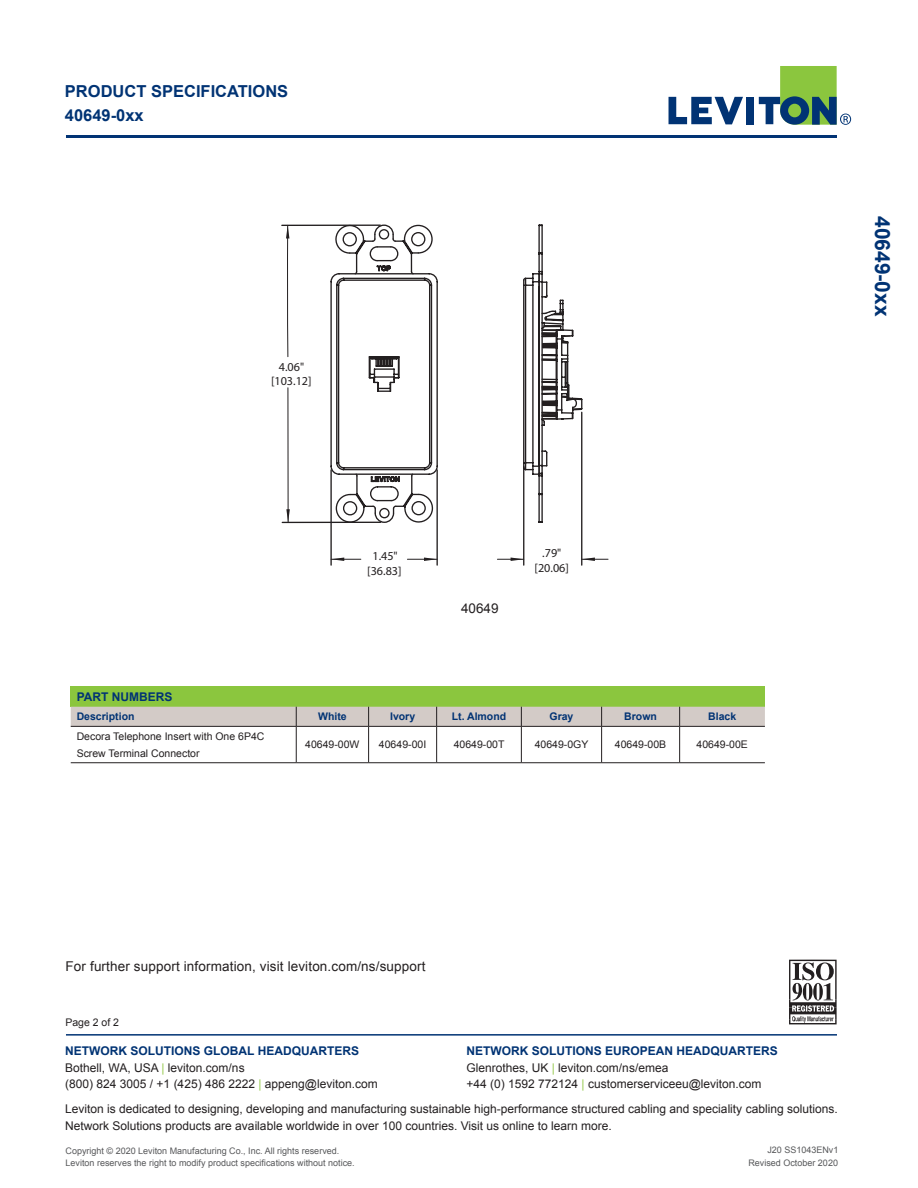
<style>
.page{position:relative;width:918px;height:1188px;background:#fff}
.page>*{position:absolute;margin:0;border:0;box-sizing:border-box;transform-origin:0 0}
.Side_Tab_Part__s{font:700 21px "Arial";color:#013374}
.PRODUCT_SPECIFICATIO{font:700 16.5px "Arial";color:#013374}
.Bulletted{font:13.5px "Arial";letter-spacing:.01em;color:#231f20}
.t1{font:12.15px/14.5px "Myriad Pro";color:#231f20;text-align:center}
.t2{font:12px/16.5px "Arial";color:#231f20}
.Chart_Header{font:700 12px "Arial";color:#013374}
.Chart_Notes{font:10.5px "Arial";color:#231f20}
.Chart_Subhead{font:700 10.5px "Arial";color:#013374}
.Mouse_Type{font:9px/12px "Arial";color:#57585a}
.s1{font-weight:700;color:#013374}
.s2{color:#96ca4e}
</style>
<div class="page">
<svg style="left:789px;top:960px;width:48px;height:64px"></svg>
<hr style="left:66px;top:1034px;width:771px;height:2px;background:#013374">
<svg style="left:669px;top:97px;width:74px;height:27px"></svg>
<div style="left:746px;top:97px;width:8px;height:27px;background:#013374"></div>
<svg style="left:759px;top:66px;width:92px;height:59px"></svg>
<hr style="left:66px;top:135px;width:771px;height:3px;background:#013374">
<div style="left:71px;top:686px;width:694px;height:21px;background:#8bc63e"></div>
<svg style="left:71px;top:707px;width:694px;height:55px"></svg>
<hr style="left:71px;top:726px;width:225px;height:1px;background:#231f20">
<hr style="left:296px;top:726px;width:73px;height:1px;background:#231f20">
<hr style="left:296px;top:727px;width:1px;height:36px;background:#231f20">
<hr style="left:369px;top:726px;width:68px;height:1px;background:#231f20">
<hr style="left:368px;top:727px;width:1px;height:36px;background:#231f20">
<hr style="left:437px;top:726px;width:84px;height:1px;background:#231f20">
<hr style="left:436px;top:727px;width:1px;height:36px;background:#231f20">
<hr style="left:521px;top:726px;width:81px;height:1px;background:#231f20">
<hr style="left:521px;top:727px;width:1px;height:36px;background:#231f20">
<hr style="left:602px;top:726px;width:78px;height:1px;background:#231f20">
<hr style="left:601px;top:727px;width:1px;height:36px;background:#231f20">
<hr style="left:680px;top:726px;width:85px;height:1px;background:#231f20">
<hr style="left:679px;top:727px;width:1px;height:36px;background:#231f20">
<hr style="left:71px;top:762px;width:225px;height:1px;background:#231f20">
<hr style="left:296px;top:762px;width:73px;height:1px;background:#231f20">
<hr style="left:369px;top:762px;width:68px;height:1px;background:#231f20">
<hr style="left:437px;top:762px;width:84px;height:1px;background:#231f20">
<hr style="left:521px;top:762px;width:81px;height:1px;background:#231f20">
<hr style="left:602px;top:762px;width:78px;height:1px;background:#231f20">
<hr style="left:680px;top:762px;width:85px;height:1px;background:#231f20">
<svg style="left:548px;top:299px;width:35px;height:177px"></svg>
<svg style="left:523px;top:225px;width:25px;height:299px"></svg>
<svg style="left:330px;top:225px;width:108px;height:298px"></svg>
<hr style="left:581px;top:412px;width:1px;height:153px;background:#231f20">
<hr style="left:523px;top:466px;width:1px;height:99px;background:#231f20">
<svg style="left:497px;top:558px;width:27px;height:3px"></svg>
<svg style="left:582px;top:558px;width:26px;height:3px"></svg>
<hr style="left:407px;top:559px;width:30px;height:1px;background:#231f20">
<hr style="left:331px;top:559px;width:30px;height:1px;background:#231f20">
<hr style="left:436px;top:470px;width:2px;height:95px;background:#231f20">
<hr style="left:330px;top:470px;width:2px;height:95px;background:#231f20">
<svg style="left:331px;top:558px;width:13px;height:3px"></svg>
<svg style="left:424px;top:558px;width:13px;height:3px"></svg>
<hr style="left:282px;top:225px;width:98px;height:1px;background:#231f20">
<hr style="left:282px;top:522px;width:99px;height:1px;background:#231f20">
<svg style="left:286px;top:226px;width:4px;height:296px"></svg>
<p class="PRODUCT_SPECIFICATIO" style="left:65px;top:80px;width:225px">PRODUCT SPECIFICATIONS</p>
<p class="PRODUCT_SPECIFICATIO" style="left:65px;top:104px;width:80px">40649-0xx</p>
<p class="t1" style="left:271px;top:359px;width:42px">4.06" [103.12]</p>
<p class="t1" style="left:367px;top:549px;width:36px">1.45" [36.83]</p>
<p class="Bulletted" style="left:461px;top:600px;width:39px">40649</p>
<p class="t1" style="left:535px;top:546px;width:36px">.79" [20.06]</p>
<p class="Chart_Header" style="left:77px;top:689px;width:97px">PART NUMBERS</p>
<p class="Chart_Subhead" style="left:77px;top:710px;width:59px">Description</p>
<p class="Chart_Subhead" style="left:318px;top:710px;width:30px">White</p>
<p class="Chart_Subhead" style="left:390px;top:710px;width:27px">Ivory</p>
<p class="Chart_Subhead" style="left:452px;top:710px;width:56px">Lt. Almond</p>
<p class="Chart_Subhead" style="left:550px;top:710px;width:25px">Gray</p>
<p class="Chart_Subhead" style="left:624px;top:710px;width:34px">Brown</p>
<p class="Chart_Subhead" style="left:708px;top:710px;width:30px">Black</p>
<p class="Chart_Notes" style="left:77px;top:729px;width:189px">Decora Telephone Insert with One 6P4C</p>
<p class="Chart_Notes" style="left:77px;top:746px;width:124px">Screw Terminal Connector</p>
<p class="Chart_Notes" style="left:305px;top:738px;width:56px">40649-00W</p>
<p class="Chart_Notes" style="left:379px;top:738px;width:49px">40649-00I</p>
<p class="Chart_Notes" style="left:454px;top:738px;width:52px">40649-00T</p>
<p class="Chart_Notes" style="left:535px;top:738px;width:55px">40649-0GY</p>
<p class="Chart_Notes" style="left:615px;top:738px;width:53px">40649-00B</p>
<p class="Chart_Notes" style="left:697px;top:738px;width:53px">40649-00E</p>
<p class="Side_Tab_Part__s" style="left:896px;top:216px;width:102px;rotate:90deg">40649-0xx</p>
<p class="Bulletted" style="left:66px;top:957px;width:361px">For further support information, visit leviton.com/ns/support</p>
<p class="Chart_Notes" style="left:65px;top:1015px;width:55px">Page 2 of 2</p>
<p class="t2" style="left:65px;top:1043px;width:314px"><span class="s1">NETWORK SOLUTIONS GLOBAL HEADQUARTERS<br></span>Bothell, WA, USA <span class="s2">|</span> leviton.com/ns<br>(800) 824 3005 / +1 (425) 486 2222 <span class="s2">|</span> appeng@leviton.com</p>
<p class="t2" style="left:466px;top:1043px;width:313px"><span class="s1">NETWORK SOLUTIONS EUROPEAN HEADQUARTERS<br></span>Glenrothes, UK <span class="s2">|</span> leviton.com/ns/emea<br>+44 (0) 1592 772124 <span class="s2">|</span> customerserviceeu@leviton.com</p>
<p class="t2" style="left:65px;top:1101px;width:774px">Leviton is dedicated to designing, developing and manufacturing sustainable high-performance structured cabling and speciality cabling solutions.<br>Network Solutions products are available worldwide in over 100 countries. Visit us online to learn more.</p>
<p class="Mouse_Type" style="left:66px;top:1145px;width:291px">Copyright © 2020 Leviton Manufacturing Co., Inc. All rights reserved.<br>Leviton reserves the right to modify product specifications without notice.</p>
<p class="Mouse_Type" style="left:767px;top:1144px;width:73px">J20 SS1043ENv1</p>
<p class="Mouse_Type" style="left:748px;top:1157px;width:91px">Revised October 2020</p>
</div>
